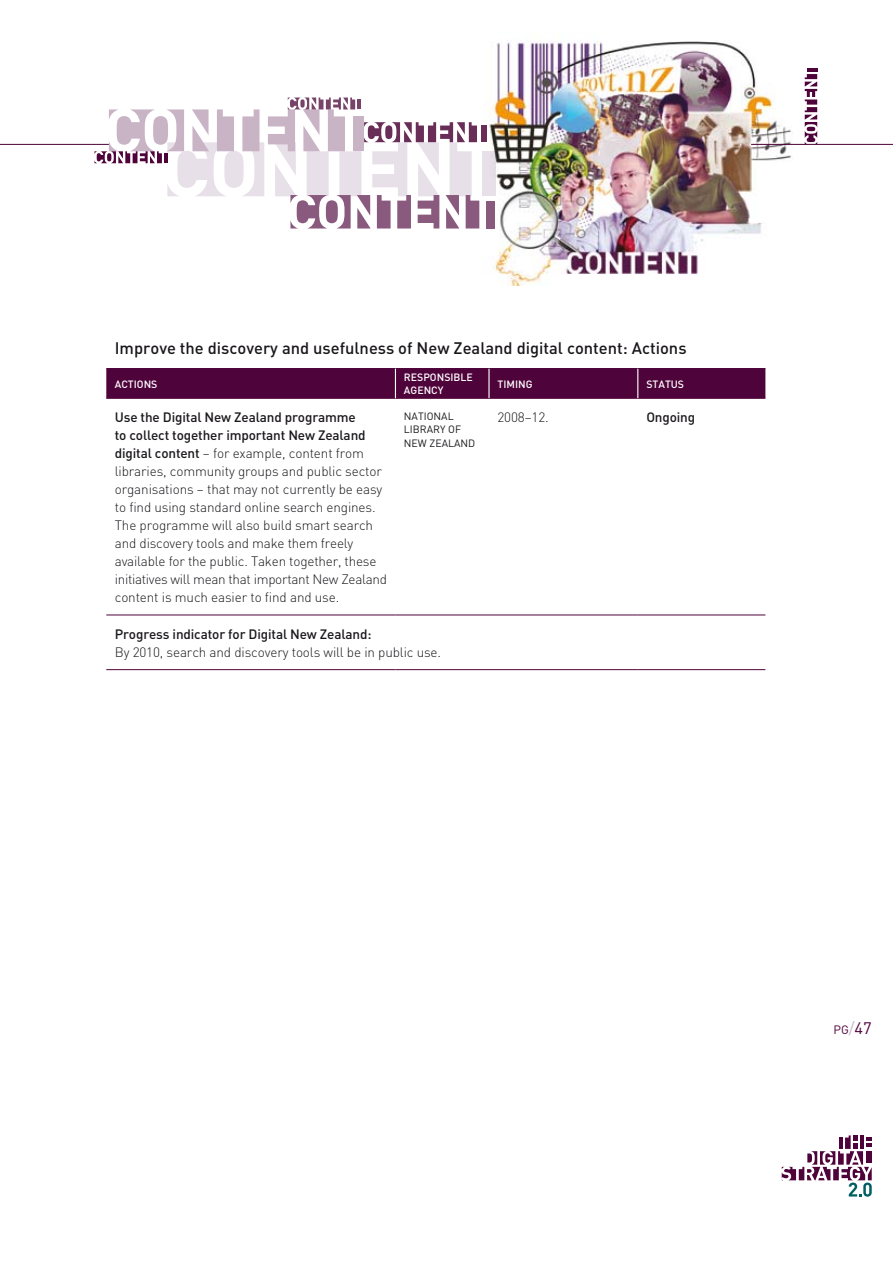
<style>
.page{position:relative;width:893px;height:1263px;background:#fff}
.page>*{position:absolute;margin:0;border:0;box-sizing:border-box;transform-origin:0 0}
.t1{font:500 16.5px "DIN";color:#1a171b}
.t2{font:300 13.5px/18px "DIN";letter-spacing:-.01em;color:#1a171b}
.t3{font:500 13.5px "DIN";letter-spacing:-.01em;color:#1a171b}
.t4{font:12px "DIN";color:#4f033b}
.t5{font:500 10.5px "DIN";color:#fff}
.t6{font:10.5px/13.5px "DIN";color:#1a171b}
.s1{font-weight:500}
.s2{font-size:16.5px;color:#c9b4c6}
.s3{font-size:16.5px}
</style>
<div class="page">
<svg style="left:782px;top:1135px;width:90px;height:62px"></svg>
<hr style="left:0;top:144px;width:109px;height:1px;background:#4f033b">
<div style="left:482px;top:151px;width:14px;height:45px;background:#e8e0e8"></div>
<div style="left:481px;top:126px;width:5px;height:16px;background:#692e58"></div>
<svg style="left:94px;top:98px;width:385px;height:130px"></svg>
<hr style="left:807px;top:68px;width:10px;height:4px;background:#4f033b">
<svg style="left:805px;top:74px;width:12px;height:70px"></svg>
<img style="left:483px;top:40px;width:322px;height:246px">
<hr style="left:751px;top:144px;width:142px;height:1px;background:#4f033b">
<hr style="left:106px;top:398px;width:289px;height:1px;background:#4f033b">
<hr style="left:395px;top:398px;width:94px;height:1px;background:#4f033b">
<hr style="left:489px;top:398px;width:149px;height:1px;background:#4f033b">
<hr style="left:638px;top:398px;width:127px;height:1px;background:#4f033b">
<hr style="left:106px;top:615px;width:289px;height:1px;background:#4f033b">
<hr style="left:395px;top:615px;width:94px;height:1px;background:#4f033b">
<hr style="left:489px;top:615px;width:149px;height:1px;background:#4f033b">
<hr style="left:638px;top:615px;width:127px;height:1px;background:#4f033b">
<hr style="left:106px;top:669px;width:289px;height:1px;background:#4f033b">
<hr style="left:395px;top:669px;width:94px;height:1px;background:#4f033b">
<hr style="left:489px;top:669px;width:149px;height:1px;background:#4f033b">
<hr style="left:638px;top:669px;width:127px;height:1px;background:#4f033b">
<div style="left:106px;top:368px;width:659px;height:30px;background:#4f033b"></div>
<p class="t1" style="left:115px;top:337px;width:573px">I mprove the discovery and usefulness of New Zealand digital content: Actions</p>
<p class="t5" style="left:115px;top:377px;width:30px">Actions</p>
<p class="t5" style="left:404px;top:371px;width:7px">Res</p>
<p class="t5" style="left:423px;top:371px;width:15px">pons</p>
<p class="t5" style="left:451px;top:371px;width:22px">ible</p>
<p class="t5" style="left:404px;top:383px;width:21px">agenc</p>
<p class="t5" style="left:438px;top:383px;width:7px">y</p>
<p class="t5" style="left:497px;top:377px;width:36px">Timing</p>
<p class="t5" style="left:646px;top:377px;width:38px">Stat us</p>
<p class="t2" style="left:115px;top:408px;width:274px"><span class="s1">Use the Digital New Zealand programme<br>to collect together important New Zealand digital content</span> – for example, content from libraries, community groups and public sector organisations – that may not currently be easy to find using standard online search engines.<br>The programme will also build smart search and discovery tools and make them freely available for the public. Taken together, these initiatives will mean that important New Zealand content is much easier to find and use.</p>
<p class="t6" style="left:404px;top:409px;width:15px">NATIONAL<br>LIBRARY</p>
<p class="t6" style="left:448px;top:422px;width:14px">OF</p>
<p class="t6" style="left:404px;top:436px;width:14px">NEW</p>
<p class="t6" style="left:430px;top:436px;width:14px">ZEALAND</p>
<p class="t3" style="left:115px;top:625px;width:258px">Progress indicator for Digital New Zealand:</p>
<p class="t2" style="left:115px;top:643px;width:328px">By 2010, search and discovery tools will be in public use.</p>
<p class="t2" style="left:497px;top:408px;width:53px">2008–12.</p>
<p class="t3" style="left:646px;top:409px;width:50px">Ongoing</p>
<p class="t4" style="left:834px;top:1022px;width:40px">PG<span class="s2">/</span><span class="s3">47</span></p>
</div>
